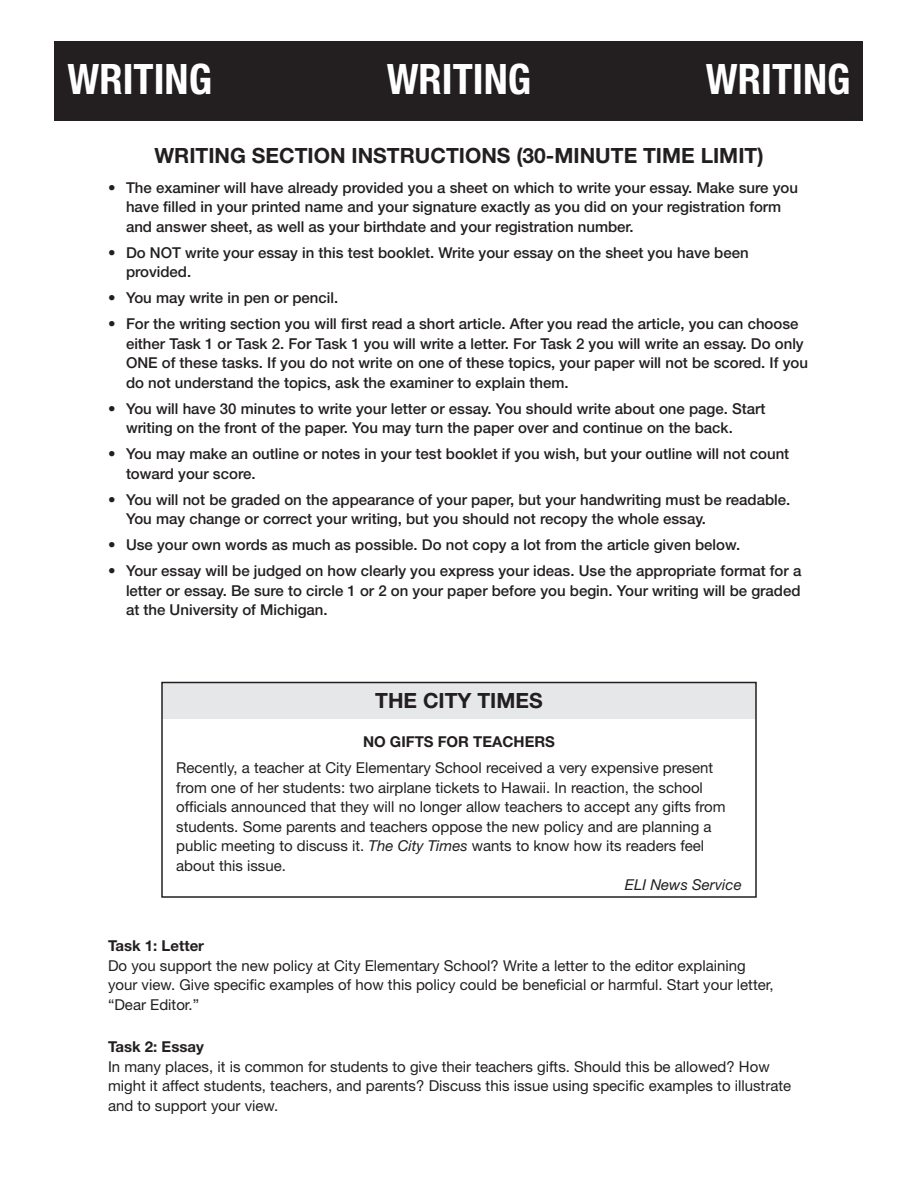
<style>
.page{position:relative;width:918px;height:1188px;background:#fff}
.page>*{position:absolute;margin:0;border:0;box-sizing:border-box;transform-origin:0 0}
.t1{font:700 condensed 42px "Helvetica Neue LT Std";color:#fff}
.t2{font:700 21px "Helvetica Neue LT Std";color:#231f20}
.t3{font:500 15px/19.5px "Helvetica Neue LT Std";color:#231f20}
.t4{font:15px/19.5px "Helvetica Neue LT Std";color:#231f20}
.t5{font:700 15px "Helvetica Neue LT Std";color:#231f20}
.t6{font:italic 15px "Helvetica Neue LT Std";color:#231f20}
.s1{font-style:italic}
</style>
<div class="page">
<div style="left:55px;top:41px;width:808px;height:80px;background:#231f20"></div>
<div style="left:162px;top:682px;width:594px;height:36px;background:#e6e7e9"></div>
<div style="left:161px;top:682px;width:596px;height:216px;border:2px solid #231f20"></div>
<h1 class="t1" style="left:68px;top:54px;width:146px">WRITING</h1>
<h1 class="t1" style="left:387px;top:54px;width:146px">WRITING</h1>
<h1 class="t1" style="left:706px;top:54px;width:146px">WRITING</h1>
<h2 class="t2" style="left:154px;top:143px;width:611px">WRITING SECTION INSTRUCTIONS (30-MINUTE TIME LIMIT)</h2>
<p class="t3" style="left:126px;top:177px;width:674px;text-indent:-18px">• The examiner will have already provided you a sheet on which to write your essay. Make sure you have filled in your printed name and your signature exactly as you did on your registration form and answer sheet, as well as your birthdate and your registration number.</p>
<p class="t3" style="left:126px;top:242px;width:624px;text-indent:-18px">• Do NOT write your essay in this test booklet. Write your essay on the sheet you have been provided.</p>
<p class="t3" style="left:108px;top:288px;width:232px">• You may write in pen or pencil.</p>
<p class="t3" style="left:126px;top:314px;width:683px;text-indent:-18px">• For the writing section you will first read a short article. After you read the article, you can choose either Task 1 or Task 2. For Task 1 you will write a letter. For Task 2 you will write an essay. Do only ONE of these tasks. If you do not write on one of these topics, your paper will not be scored. If you do not understand the topics, ask the examiner to explain them.</p>
<p class="t3" style="left:126px;top:398px;width:641px;text-indent:-18px">• You will have 30 minutes to write your letter or essay. You should write about one page. Start writing on the front of the paper. You may turn the paper over and continue on the back.</p>
<p class="t3" style="left:126px;top:444px;width:665px;text-indent:-18px">• You may make an outline or notes in your test booklet if you wish, but your outline will not count toward your score.</p>
<p class="t3" style="left:126px;top:489px;width:666px;text-indent:-18px">• You will not be graded on the appearance of your paper, but your handwriting must be readable.<br>You may change or correct your writing, but you should not recopy the whole essay.</p>
<p class="t3" style="left:108px;top:535px;width:634px">• Use your own words as much as possible. Do not copy a lot from the article given below.</p>
<p class="t3" style="left:126px;top:561px;width:677px;text-align:justify;text-indent:-18px">• Your essay will be judged on how clearly you express your ideas. Use the appropriate format for a letter or essay. Be sure to circle 1 or 2 on your paper before you begin. Your writing will be graded at the University of Michigan.</p>
<h2 class="t2" style="left:375px;top:687px;width:169px">THE CITY TIMES</h2>
<p class="t5" style="left:363px;top:732px;width:193px">NO GIFTS FOR TEACHERS</p>
<p class="t4" style="left:176px;top:758px;width:551px">Recently, a teacher at City Elementary School received a very expensive present from one of her students: two airplane tickets to Hawaii. In reaction, the school officials announced that they will no longer allow teachers to accept any gifts from students. Some parents and teachers oppose the new policy and are planning a public meeting to discuss it. <span class="s1">The City Times</span> wants to know how its readers feel about this issue.</p>
<p class="t6" style="left:625px;top:876px;width:118px">ELI News Service</p>
<p class="t5" style="left:108px;top:937px;width:98px">TASK 1: LETTER</p>
<p class="t4" style="left:108px;top:955px;width:667px">Do you support the new policy at City Elementary School? Write a letter to the editor explaining your view. Give specific examples of how this policy could be beneficial or harmful. Start your letter, “Dear Editor.”</p>
<p class="t5" style="left:108px;top:1038px;width:98px">TASK 2: ESSAY</p>
<p class="t4" style="left:108px;top:1057px;width:685px">In many places, it is common for students to give their teachers gifts. Should this be allowed? How might it affect students, teachers, and parents? Discuss this issue using specific examples to illustrate and to support your view.</p>
</div>
